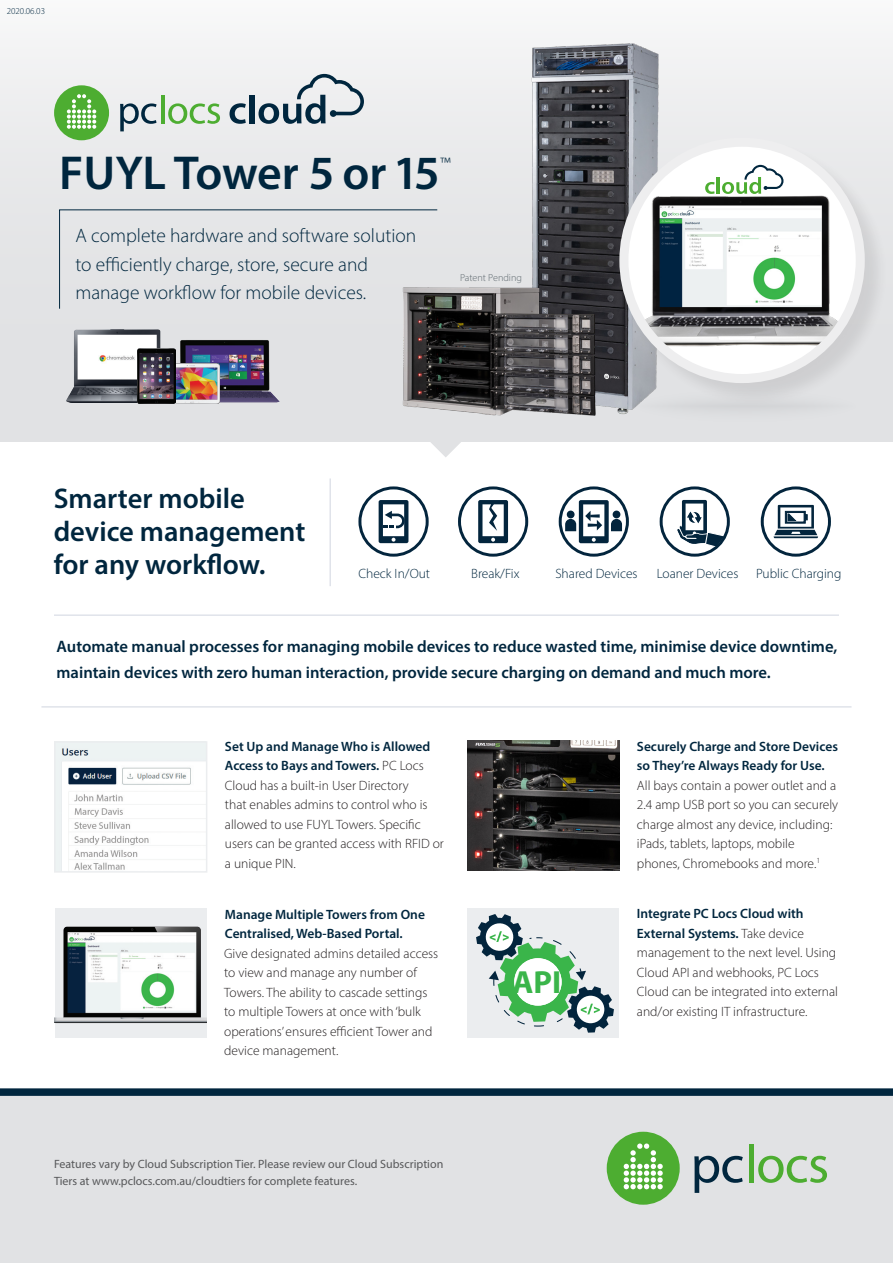
<style>
.page{position:relative;width:893px;height:1263px;background:#fff}
.page>*{position:absolute;margin:0;border:0;box-sizing:border-box;transform-origin:0 0}
.t1{font:600 47.85px "Myriad Pro";letter-spacing:-.01em;color:#00263e}
.t2{font:700 32.1px "Myriad Pro";color:#3ab54a}
.t3{font:600 28.5px/32.8px "Myriad Pro";color:#00263e}
.H1-V2{font:300 19.5px/28.5px "Myriad Pro";color:#00263e}
.t4{font:300 18.3px "Myriad Pro";color:#00263e}
.t5{font:600 16.65px/26.4px "Myriad Pro";color:#00263e}
.Body_Copy{font:300 13.5px/19.5px "Myriad Pro";color:#231f20}
.Workflow{font:300 13.5px "Myriad Pro";color:#00263e}
.t6{font:12px/16.5px "Myriad Pro";color:#57585a}
.Specs{font:300 10.2px "Myriad Pro";color:#5f696f}
.Version_Tag{font:300 9px "Myriad Pro";color:#00263e}
.s1{font-weight:600;color:#00263e}
</style>
<div class="page">
<div style="left:0;top:0;width:893px;height:441px;background:linear-gradient(to bottom,#f3f4f4,#dcdde0)"></div>
<div style="left:0;top:1092px;width:893px;height:171px;background:#e1e2e4"></div>
<div style="left:0;top:1088px;width:893px;height:8px;background:#00263e"></div>
<svg style="left:694px;top:1156px;width:49px;height:37px"></svg>
<hr style="left:749px;top:1144px;width:4px;height:38px;background:#4dad31">
<svg style="left:758px;top:1156px;width:69px;height:27px"></svg>
<div style="left:607px;top:1132px;width:73px;height:73px;background:#4dad31;border-radius:50%"></div>
<svg style="left:624px;top:1143px;width:39px;height:46px"></svg>
<div style="left:59px;top:209px;width:379px;height:100px;background:#e3e4e6"></div>
<svg style="left:429px;top:424px;width:33px;height:33px"></svg>
<div style="left:55px;top:908px;width:152px;height:130px;background:#ebedef"></div>
<img style="left:55px;top:926px;width:152px;height:98px">
<img style="left:467px;top:740px;width:152px;height:130px">
<hr style="left:41px;top:706px;width:810px;height:2px;background:#e0e3ea">
<hr style="left:54px;top:614px;width:785px;height:2px;background:#e0e3ea">
<svg style="left:230px;top:103px;width:16px;height:21px"></svg>
<div style="left:249px;top:95px;width:5px;height:28px;background:#00263e"></div>
<svg style="left:259px;top:74px;width:105px;height:50px"></svg>
<svg style="left:120px;top:103px;width:37px;height:28px"></svg>
<hr style="left:161px;top:95px;width:4px;height:28px;background:#4dad31">
<svg style="left:168px;top:103px;width:52px;height:21px"></svg>
<div style="left:54px;top:85px;width:55px;height:55px;background:#4dad31;border-radius:50%"></div>
<svg style="left:67px;top:94px;width:29px;height:35px"></svg>
<div style="left:467px;top:908px;width:152px;height:130px;background:#ebedef"></div>
<svg style="left:476px;top:914px;width:138px;height:119px"></svg>
<img style="left:485px;top:26px;width:208px;height:405px">
<img style="left:392px;top:281px;width:216px;height:141px">
<div style="left:621px;top:140px;width:267px;height:267px;background:#231f20;opacity:.1"></div>
<svg style="left:624px;top:142px;width:236px;height:237px"></svg>
<img style="left:624px;top:180px;width:236px;height:171px">
<div style="left:619px;top:138px;width:246px;height:245px;border:9px solid #eeeeef;border-radius:50%"></div>
<div style="left:631px;top:388px;width:226px;height:36px;background:#dcdddf;border-radius:50%"></div>
<svg style="left:705px;top:182px;width:10px;height:12px"></svg>
<hr style="left:717px;top:177px;width:3px;height:17px;background:#4dad31">
<svg style="left:722px;top:165px;width:61px;height:29px"></svg>
<img style="left:167px;top:339px;width:118px;height:64px">
<img style="left:67px;top:330px;width:100px;height:73px">
<img style="left:176px;top:363px;width:44px;height:40px">
<img style="left:137px;top:349px;width:39px;height:54px">
<hr style="left:329px;top:478px;width:2px;height:108px;background:#e0e3ea">
<svg style="left:660px;top:486px;width:70px;height:71px"></svg>
<svg style="left:559px;top:486px;width:70px;height:71px"></svg>
<svg style="left:458px;top:486px;width:70px;height:71px"></svg>
<svg style="left:358px;top:486px;width:71px;height:71px"></svg>
<svg style="left:761px;top:486px;width:70px;height:71px"></svg>
<img style="left:57px;top:744px;width:147px;height:126px">
<div style="left:54px;top:741px;width:153px;height:132px;border:2px solid #ebedef"></div>
<p class="Version_Tag" style="left:7px;top:5px;width:40px">2020.06.03</p>
<h1 class="t1" style="left:59px;top:142px;width:382px">FUYL Tower 5 or 15</h1>
<h1 class="t4" style="left:440px;top:153px;width:12px">™</h1>
<p class="H1-V2" style="left:75px;top:221px;width:342px">A complete hardware and software solution to efficiently charge, store, secure and manage workflow for mobile devices.</p>
<p class="Specs" style="left:460px;top:271px;width:64px">Patent Pending</p>
<h1 class="t3" style="left:54px;top:481px;width:253px">Smarter mobile device management</h1>
<h1 class="t3" style="left:54px;top:547px;width:213px">for any workflow.</h1>
<p class="Workflow" style="left:358px;top:565px;width:73px">Check In/Out</p>
<p class="Workflow" style="left:471px;top:565px;width:50px">Break/Fix</p>
<p class="Workflow" style="left:555px;top:565px;width:84px">Shared Devices</p>
<p class="Workflow" style="left:657px;top:565px;width:83px">Loaner Devices</p>
<p class="Workflow" style="left:756px;top:565px;width:87px">Public Charging</p>
<h2 class="t5" style="left:57px;top:633px;width:782px">Automate manual processes for managing mobile devices to reduce wasted time, minimise device downtime, maintain devices with zero human interaction, provide secure charging on demand and much more.</h2>
<p class="Body_Copy" style="left:225px;top:736px;width:220px"><span class="s1">Set Up and Manage Who is Allowed<br>Access to Bays and Towers.</span> PC Locs<br>Cloud has a built-in User Directory<br>that enables admins to control who is allowed to use FUYL Towers. Specific users can be granted access with RFID or a unique PIN.</p>
<p class="Body_Copy" style="left:224px;top:904px;width:216px"><span class="s1">Manage Multiple Towers from One Centralised, Web-Based Portal.<br></span>Give designated admins detailed access to view and manage any number of Towers. The ability to cascade settings to multiple Towers at once with ‘bulk operations’ ensures efficient Tower and device management.</p>
<p class="t6" style="left:54px;top:1156px;width:391px">Features vary by Cloud Subscription Tier. Please review our Cloud Subscription<br>Tiers at www.pclocs.com.au/cloudtiers for complete features.</p>
<h2 class="t2" style="left:512px;top:961px;width:50px">API</h2>
<p class="Body_Copy" style="left:637px;top:736px;width:203px"><span class="s1">Securely Charge and Store Devices so They’re Always Ready for Use.<br></span>All bays contain a power outlet and a 2.4 amp USB port so you can securely charge almost any device, including: iPads, tablets, laptops, mobile phones, Chromebooks and more.<sup>1</sup></p>
<p class="Body_Copy" style="left:637px;top:904px;width:203px"><span class="s1">Integrate PC Locs Cloud with External Systems.</span> Take device management to the next level. Using Cloud API and webhooks, PC Locs Cloud can be integrated into external and/or existing IT infrastructure.</p>
</div>
